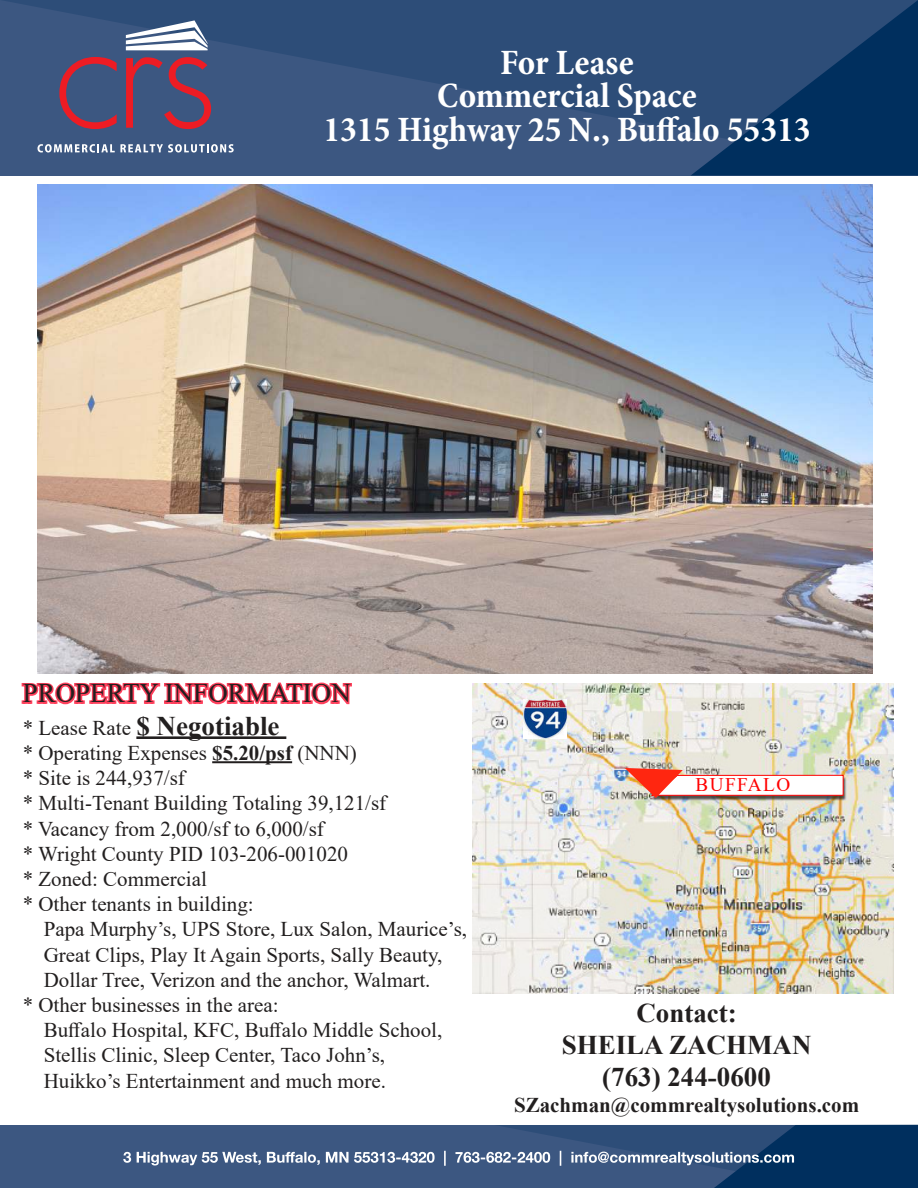
<style>
.page{position:relative;width:918px;height:1188px;background:#fff}
.page>*{position:absolute;margin:0;border:0;box-sizing:border-box;transform-origin:0 0}
.t1{font:700 condensed 36px/33.8px "Minion Pro";color:#fff;text-align:center}
.t2{font:27px/32.4px "Times New Roman";color:#221f1f}
.t3{font:700 27px/32.4px "Times New Roman";color:#221f1f;text-align:center}
.t4{font:21px/25.2px "Times New Roman";color:#221f1f}
.t5{font:700 21px "Times New Roman";color:#221f1f}
.t6{font:19.2px "Times New Roman";letter-spacing:.075em;color:#f00}
.s1{font-size:21px}
.s2{font-weight:700}
</style>
<div class="page">
<div style="left:0;top:1125px;width:918px;height:63px;background:#3c5781"></div>
<svg style="left:0;top:0;width:918px;height:175px;background:#2d4d78"></svg>
<svg style="left:126px;top:20px;width:82px;height:30px"></svg>
<svg style="left:37px;top:144px;width:197px;height:9px"></svg>
<svg style="left:59px;top:57px;width:58px;height:72px;background:#66486a"></svg>
<svg style="left:126px;top:57px;width:85px;height:72px;background:#6d4666"></svg>
<svg style="left:123px;top:1125px;width:795px;height:63px"></svg>
<hr style="left:136px;top:736px;width:150px;height:3px;background:#221f1f">
<hr style="left:212px;top:761px;width:80px;height:2px;background:#221f1f">
<svg style="left:21px;top:682px;width:331px;height:23px"></svg>
<img style="left:472px;top:684px;width:421px;height:310px">
<div style="left:651px;top:776px;width:195px;height:24px;background:#221f1f;opacity:.75"></div>
<img style="left:524px;top:700px;width:43px;height:39px">
<img style="left:625px;top:768px;width:219px;height:30px">
<img style="left:37px;top:184px;width:835px;height:490px">
<h1 class="t1" style="left:323px;top:48px;width:489px">For Lease<br>Commercial Space<br>1315 Highway 25 N., Buffalo 55313</h1>
<p class="t2" style="left:23px;top:680px;width:330px">PROPERTY INFORMATION <span class="s1">* Lease Rate</span> <span class="s2">$ Negotiable</span></p>
<p class="t4" style="left:23px;top:742px;width:365px">* Operating Expenses <span class="s2">$5.20/psf</span> (NNN)<br>* Site is 244,937/sf<br>* Multi-Tenant Building Totaling 39,121/sf * Vacancy from 2,000/sf to 6,000/sf<br>* Wright County PID 103-206-001020<br>* Zoned: Commercial<br>* Other tenants in building:</p>
<p class="t4" style="left:44px;top:919px;width:425px">Papa Murphy’s, UPS Store, Lux Salon, Maurice’s,</p>
<p class="t4" style="left:44px;top:944px;width:400px">Great Clips, Play It Again Sports, Sally Beauty,</p>
<p class="t4" style="left:44px;top:969px;width:388px">Dollar Tree, Verizon and the anchor, Walmart.</p>
<p class="t4" style="left:23px;top:994px;width:258px">* Other businesses in the area:</p>
<p class="t4" style="left:44px;top:1017px;width:400px">Buffalo Hospital, KFC, Buffalo Middle School,</p>
<p class="t4" style="left:44px;top:1045px;width:343px">Stellis Clinic, Sleep Center, Taco John’s,</p>
<p class="t4" style="left:44px;top:1067px;width:344px">Huikko’s Entertainment and much more.</p>
<p class="t6" style="left:696px;top:777px;width:96px">BUFFALO</p>
<p class="t3" style="left:562px;top:999px;width:251px">Contact:<br>SHEILA ZACHMAN (763) 244-0600</p>
<p class="t5" style="left:514px;top:1097px;width:347px">SZachman@commrealtysolutions.com</p>
</div>
